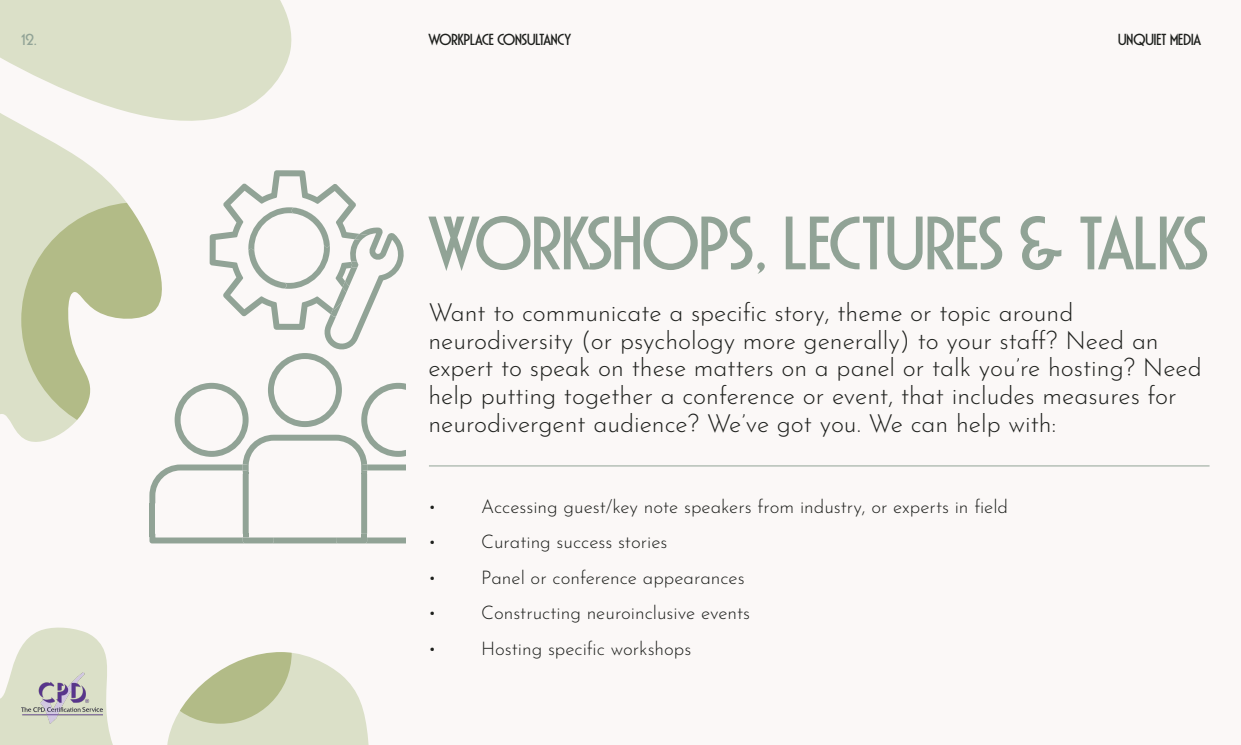
<style>
.page{position:relative;width:1241px;height:745px;background:#fff}
.page>*{position:absolute;margin:0;border:0;box-sizing:border-box;transform-origin:0 0}
.t1{font:100px "LHF Gloria";letter-spacing:-.005em;color:#91a396}
.t2{font:100 25px/27.5px "Josefin Sans";color:#1e201d}
.t3{font:21.25px "LHF Gloria";color:#1e201d}
.t4{font:21.25px "LHF Gloria";color:#91a396}
.t5{font:100 18.75px "Josefin Sans";color:#1e201d}
</style>
<div class="page">
<svg style="left:0;top:0;width:406px;height:744px"></svg>
<svg style="left:149px;top:170px;width:257px;height:373px"></svg>
<div style="left:406px;top:0;width:834px;height:744px;background:#fbf8f7"></div>
<hr style="left:429px;top:465px;width:780px;height:1px;background:#91a397">
<svg style="left:0;top:494px;width:34px;height:146px"></svg>
<img style="left:21px;top:672px;width:81px;height:51px">
<p class="t4" style="left:21px;top:30px;width:17px">12.</p>
<p class="t3" style="left:428px;top:30px;width:144px">workplace Consultancy</p>
<p class="t3" style="left:1117px;top:30px;width:84px">Unquiet Media</p>
<h1 class="t1" style="left:428px;top:197px;width:782px">Workshops, Lectures &amp; Talks</h1>
<p class="t2" style="left:428px;top:296px;width:775px">Want to communicate a specific story, theme or topic around neurodiversity (or psychology more generally) to your staff? Need an expert to speak on these matters on a panel or talk you’re hosting? Need help putting together a conference or event, that includes measures for neurodivergent audience? We’ve got you. We can help with:</p>
<p class="t5" style="left:428px;top:492px;width:581px">• Accessing guest/key note speakers from industry, or experts in field</p>
<p class="t5" style="left:428px;top:527px;width:241px">• Curating success stories</p>
<p class="t5" style="left:428px;top:562px;width:318px">• Panel or conference appearances</p>
<p class="t5" style="left:428px;top:598px;width:324px">• Constructing neuroinclusive events</p>
<p class="t5" style="left:428px;top:633px;width:265px">• Hosting specific workshops</p>
</div>
